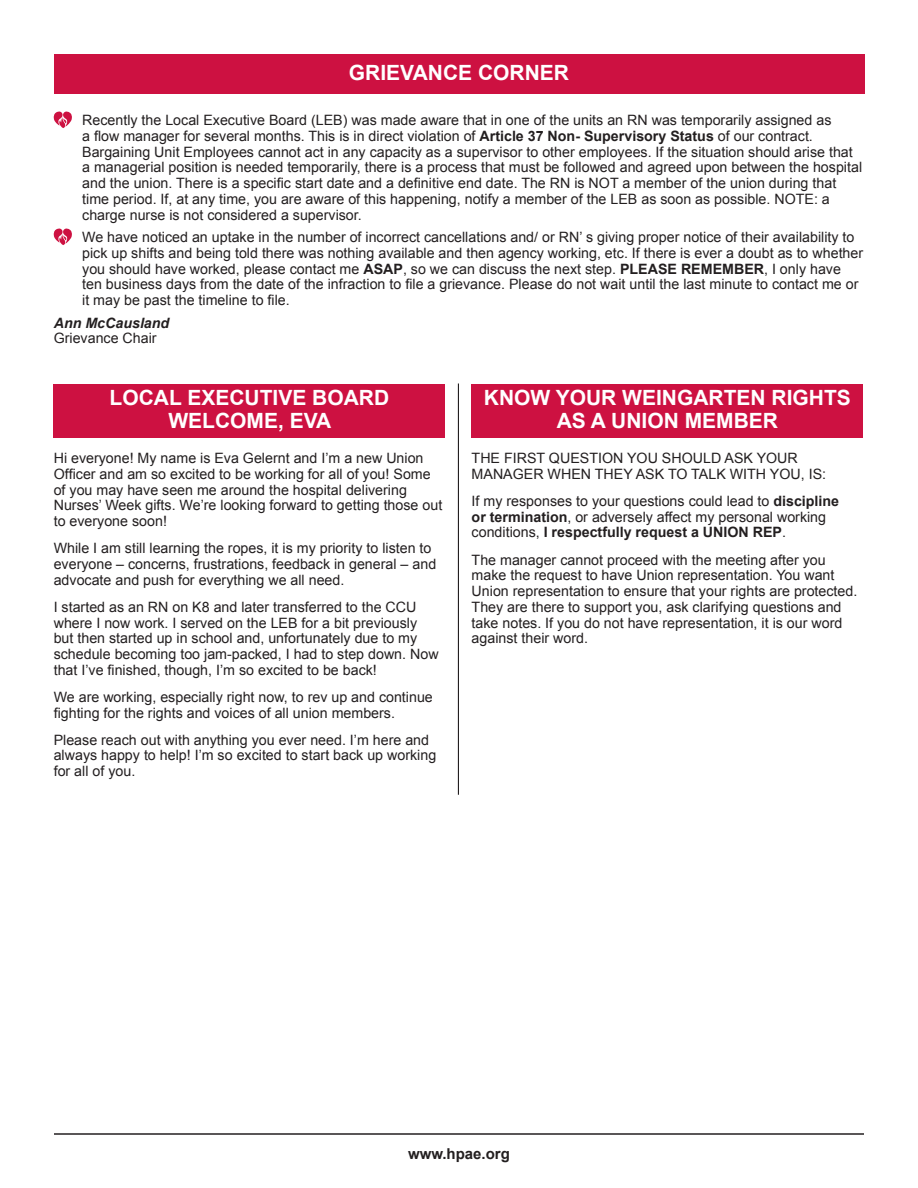
<style>
.page{position:relative;width:918px;height:1188px;background:#fff}
.page>*{position:absolute;margin:0;border:0;box-sizing:border-box;transform-origin:0 0}
.Headers_in_red_box{font:700 21px/22.5px "Arial";color:#fff;text-align:center}
.t1{font:700 15px "Arial";color:#231f20}
.Body_Text{font:14.25px/15.8px "Arial";color:#231f20}
.Heart_indent_bullets{font:14.25px/15.8px "Arial";color:#231f20}
.s1{font-weight:700}
.s2{font-weight:700;font-style:italic}
</style>
<div class="page">
<hr style="left:54px;top:1133px;width:810px;height:2px;background:#231f20">
<div style="left:54px;top:54px;width:810px;height:39px;background:#cd1141"></div>
<svg style="left:54px;top:112px;width:18px;height:16px"></svg>
<svg style="left:54px;top:229px;width:18px;height:16px"></svg>
<hr style="left:458px;top:384px;width:1px;height:411px;background:#231f20">
<div style="left:54px;top:384px;width:391px;height:54px;background:#cd1141"></div>
<div style="left:472px;top:384px;width:391px;height:54px;background:#cd1141"></div>
<p class="Headers_in_red_box" style="left:349px;top:62px;width:222px">GRIEVANCE CORNER</p>
<p class="Heart_indent_bullets" style="left:82px;top:112px;width:781px">Recently the Local Executive Board (LEB) was made aware that in one of the units an RN was temporarily assigned as<br>a flow manager for several months. This is in direct violation of <span class="s1">Article 37 Non- Supervisory Status</span> of our contract.<br>Bargaining Unit Employees cannot act in any capacity as a supervisor to other employees. If the situation should arise that a managerial position is needed temporarily, there is a process that must be followed and agreed upon between the hospital and the union. There is a specific start date and a definitive end date. The RN is NOT a member of the union during that time period. If, at any time, you are aware of this happening, notify a member of the LEB as soon as possible. NOTE: a charge nurse is not considered a supervisor.</p>
<p class="Heart_indent_bullets" style="left:82px;top:229px;width:782px">We have noticed an uptake in the number of incorrect cancellations and/ or RN’ s giving proper notice of their availability to pick up shifts and being told there was nothing available and then agency working, etc. If there is ever a doubt as to whether you should have worked, please contact me <span class="s1">ASAP</span>, so we can discuss the next step. <span class="s1">PLEASE REMEMBER</span>, I only have ten business days from the date of the infraction to file a grievance. Please do not wait until the last minute to contact me or it may be past the timeline to file.</p>
<p class="Body_Text" style="left:54px;top:315px;width:117px"><span class="s2">Ann McCausland<br></span>Grievance Chair</p>
<p class="Headers_in_red_box" style="left:110px;top:387px;width:281px">LOCAL EXECUTIVE BOARD</p>
<p class="Headers_in_red_box" style="left:168px;top:410px;width:164px">WELCOME, EVA</p>
<p class="Body_Text" style="left:54px;top:450px;width:390px">Hi everyone! My name is Eva Gelernt and I’m a new Union Officer and am so excited to be working for all of you! Some of you may have seen me around the hospital delivering Nurses’ Week gifts. We’re looking forward to getting those out to everyone soon!</p>
<p class="Body_Text" style="left:54px;top:540px;width:384px">While I am still learning the ropes, it is my priority to listen to everyone – concerns, frustrations, feedback in general – and advocate and push for everything we all need.</p>
<p class="Body_Text" style="left:54px;top:599px;width:386px">I started as an RN on K8 and later transferred to the CCU where I now work. I served on the LEB for a bit previously but then started up in school and, unfortunately due to my schedule becoming too jam-packed, I had to step down. Now that I’ve finished, though, I’m so excited to be back!</p>
<p class="Body_Text" style="left:54px;top:689px;width:381px">We are working, especially right now, to rev up and continue fighting for the rights and voices of all union members.</p>
<p class="Body_Text" style="left:54px;top:732px;width:384px">Please reach out with anything you ever need. I’m here and always happy to help! I’m so excited to start back up working for all of you.</p>
<p class="Headers_in_red_box" style="left:484px;top:387px;width:369px">KNOW YOUR WEINGARTEN RIGHTS<br>AS A UNION MEMBER</p>
<p class="Body_Text" style="left:472px;top:450px;width:356px">THE FIRST QUESTION YOU SHOULD ASK YOUR<br>MANAGER WHEN THEY ASK TO TALK WITH YOU, IS:</p>
<p class="Body_Text" style="left:472px;top:493px;width:369px">If my responses to your questions could lead to <span class="s1">discipline or termination</span>, or adversely affect my personal working conditions, <span class="s1">I respectfully request a UNION REP</span>.</p>
<p class="Body_Text" style="left:472px;top:552px;width:387px">The manager cannot proceed with the meeting after you make the request to have Union representation. You want Union representation to ensure that your rights are protected.<br>They are there to support you, ask clarifying questions and take notes. If you do not have representation, it is our word against their word.</p>
<p class="t1" style="left:408px;top:1144px;width:103px">www.hpae.org</p>
</div>
